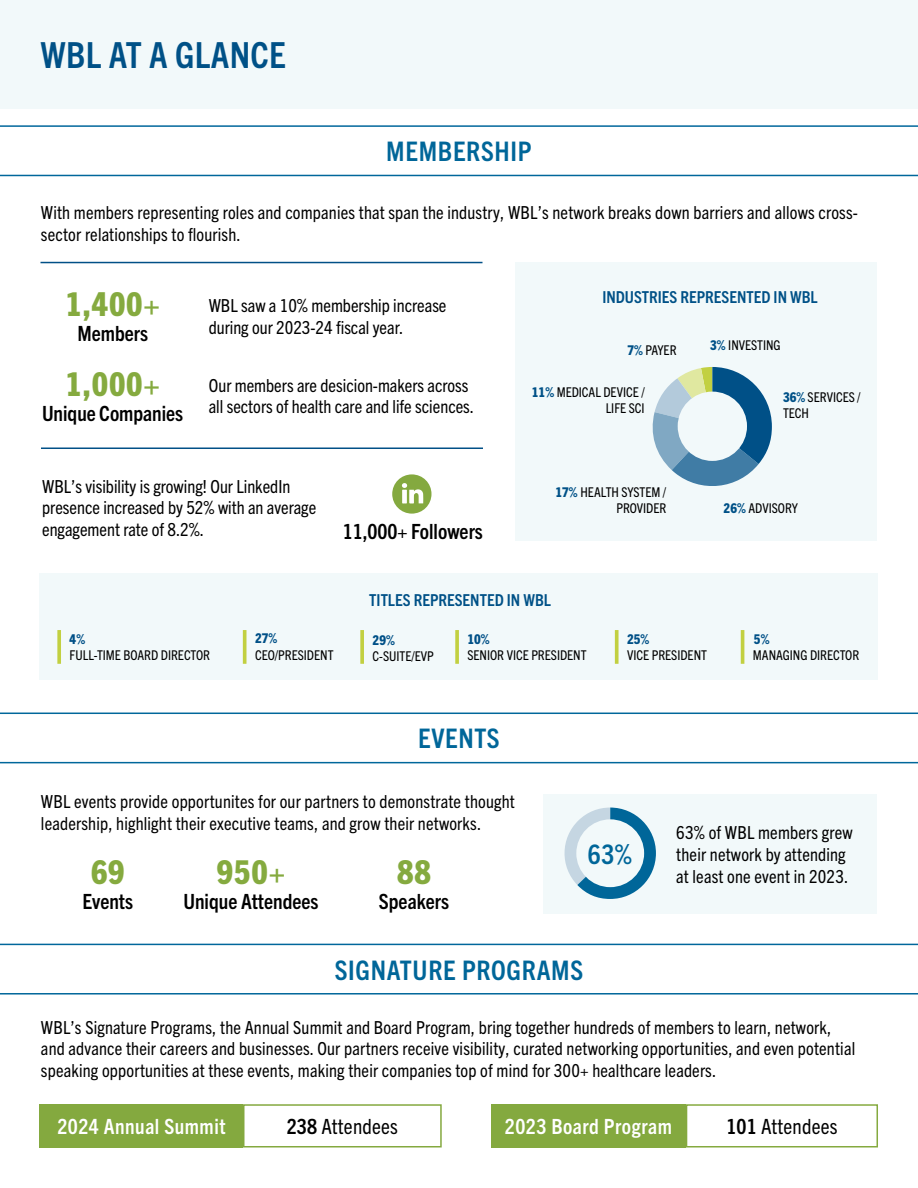
<style>
.page{position:relative;width:918px;height:1188px;background:#fff}
.page>*{position:absolute;margin:0;border:0;box-sizing:border-box;transform-origin:0 0}
.t1{font:700 condensed 36px "Trade Gothic Next LT Pro";letter-spacing:.01em;color:#005187}
.t2{font:800 condensed 33px "Trade Gothic Next LT Pro";letter-spacing:.025em;color:#85aa3f}
.t3{font:700 condensed 27px "Trade Gothic Next LT Pro";letter-spacing:.025em;color:#069}
.t4{font:700 condensed 21px "Trade Gothic Next LT Pro";color:#000}
.t5{font:700 condensed 21px "Trade Gothic Next LT Pro";letter-spacing:.025em;color:#fff}
.t6{font:condensed 21px "Trade Gothic Next LT Pro";letter-spacing:.01em;color:#000}
.t7{font:condensed 18px/21.6px "Trade Gothic Next LT Pro";letter-spacing:.01em;color:#000}
.t8{font:700 condensed 16.5px "Trade Gothic Next LT Pro";color:#005187}
.t9{font:condensed 13.5px/16.2px "Trade Gothic Next LT Pro";color:#000;text-align:right}
.t10{font:800 condensed 13.5px "Trade Gothic Next LT Pro";color:#005087}
.s1{font-weight:800;color:#005187}
.s2{font-weight:700}
</style>
<div class="page">
<div style="left:40px;top:573px;width:838px;height:107px;background:#f2f9fa"></div>
<div style="left:515px;top:262px;width:362px;height:279px;background:#f2f9fa"></div>
<svg style="left:653px;top:367px;width:119px;height:119px"></svg>
<div style="left:678px;top:392px;width:69px;height:69px;background:#f2f9fa;border-radius:50%"></div>
<svg style="left:615px;top:630px;width:4px;height:34px"></svg>
<svg style="left:360px;top:630px;width:4px;height:34px"></svg>
<svg style="left:455px;top:630px;width:4px;height:34px"></svg>
<hr style="left:741px;top:630px;width:3px;height:34px;background:#c2d041">
<svg style="left:57px;top:630px;width:4px;height:34px"></svg>
<hr style="left:243px;top:630px;width:3px;height:34px;background:#c2d041">
<div style="left:543px;top:794px;width:334px;height:120px;background:#f2f9fa"></div>
<svg style="left:565px;top:808px;width:91px;height:91px"></svg>
<div style="left:576px;top:819px;width:68px;height:68px;background:#f2f9fa;border-radius:50%"></div>
<div style="left:40px;top:1104px;width:203px;height:44px;background:#84a93f"></div>
<div style="left:243px;top:1104px;width:199px;height:44px;border:2px solid #84a93f"></div>
<svg style="left:0;top:944px;width:918px;height:51px"></svg>
<svg style="left:0;top:713px;width:918px;height:50px"></svg>
<svg style="left:0;top:125px;width:918px;height:51px"></svg>
<div style="left:0;top:0;width:918px;height:109px;background:#f2f9fa"></div>
<div style="left:491px;top:1104px;width:194px;height:44px;background:#84a93f"></div>
<div style="left:686px;top:1104px;width:192px;height:44px;border:2px solid #85aa3f"></div>
<svg style="left:392px;top:474px;width:39px;height:40px"></svg>
<hr style="left:40px;top:262px;width:443px;height:1px;background:#015087">
<hr style="left:41px;top:448px;width:442px;height:1px;background:#015087">
<h1 class="t1" style="left:40px;top:31px;width:247px">WBL AT A GLANCE</h1>
<h3 class="t3" style="left:386px;top:133px;width:147px">MEMBERSHIP</h3>
<p class="t7" style="left:41px;top:200px;width:819px">With members representing roles and companies that span the industry, WBL’s network breaks down barriers and allows cross&shy;sector relationships to flourish.</p>
<h2 class="t2" style="left:65px;top:281px;width:96px">1,400+</h2>
<p class="t4" style="left:77px;top:319px;width:72px">Members</p>
<h2 class="t2" style="left:65px;top:361px;width:96px">1,000+</h2>
<p class="t4" style="left:42px;top:399px;width:143px">Unique Companies</p>
<p class="t7" style="left:209px;top:294px;width:239px">WBL saw a 10% membership increase during our 2023-24 fiscal year.</p>
<p class="t7" style="left:209px;top:373px;width:267px">Our members are desicion-makers across all sectors of health care and life sciences.</p>
<p class="t7" style="left:42px;top:474px;width:276px">WBL’s visibility is growing! Our LinkedIn presence increased by 52% with an average engagement rate of 8.2%.</p>
<p class="t4" style="left:343px;top:517px;width:142px">11,000+ Followers</p>
<p class="t8" style="left:602px;top:286px;width:217px">INDUSTRIES REPRESENTED IN WBL</p>
<p class="t9" style="left:627px;top:341px;width:51px"><span class="s1">7%</span> PAYER</p>
<p class="t9" style="left:710px;top:336px;width:72px"><span class="s1">3%</span> INVESTING</p>
<p class="t9" style="left:532px;top:383px;width:114px"><span class="s1">11%</span> MEDICAL DEVICE /<br>LIFE SCI</p>
<p class="t9" style="left:556px;top:483px;width:112px"><span class="s1">17%</span> HEALTH SYSTEM /<br>PROVIDER</p>
<p class="t9" style="left:783px;top:388px;width:79px;text-align:left"><span class="s1">36%</span> SERVICES /<br>TECH</p>
<p class="t9" style="left:724px;top:499px;width:76px"><span class="s1">26%</span> ADVISORY</p>
<p class="t10" style="left:70px;top:630px;width:17px">4%</p>
<p class="t9" style="left:70px;top:646px;width:142px">FULL-TIME BOARD DIRECTOR</p>
<p class="t10" style="left:255px;top:629px;width:24px">27%</p>
<p class="t9" style="left:255px;top:646px;width:80px">CEO/PRESIDENT</p>
<p class="t8" style="left:369px;top:589px;width:183px">TITLES REPRESENTED IN WBL</p>
<p class="t10" style="left:373px;top:631px;width:24px">29%</p>
<p class="t9" style="left:373px;top:647px;width:63px">C-SUITE/EVP</p>
<p class="t10" style="left:467px;top:629px;width:24px">10%</p>
<p class="t9" style="left:467px;top:646px;width:121px">SENIOR VICE PRESIDENT</p>
<h3 class="t3" style="left:418px;top:720px;width:83px">EVENTS</h3>
<p class="t10" style="left:627px;top:629px;width:24px">25%</p>
<p class="t9" style="left:627px;top:646px;width:81px">VICE PRESIDENT</p>
<p class="t10" style="left:754px;top:629px;width:17px">5%</p>
<p class="t9" style="left:753px;top:646px;width:108px">MANAGING DIRECTOR</p>
<p class="t7" style="left:41px;top:790px;width:475px">WBL events provide opportunites for our partners to demonstrate thought leadership, highlight their executive teams, and grow their networks.</p>
<h2 class="t2" style="left:91px;top:850px;width:35px">69</h2>
<p class="t4" style="left:83px;top:887px;width:52px">Events</p>
<h2 class="t2" style="left:217px;top:850px;width:70px">950+</h2>
<p class="t4" style="left:184px;top:887px;width:136px">Unique Attendees</p>
<h2 class="t2" style="left:397px;top:850px;width:35px">88</h2>
<p class="t4" style="left:379px;top:887px;width:72px">Speakers</p>
<h3 class="t3" style="left:588px;top:835px;width:46px">63%</h3>
<h3 class="t3" style="left:335px;top:951px;width:250px">SIGNATURE PROGRAMS</h3>
<p class="t7" style="left:676px;top:821px;width:178px">63% of WBL members grew their network by attending at least one event in 2023.</p>
<p class="t7" style="left:41px;top:1015px;width:816px">WBL’s Signature Programs, the Annual Summit and Board Program, bring together hundreds of members to learn, network, and advance their careers and businesses. Our partners receive visibility, curated networking opportunities, and even potential speaking opportunities at these events, making their companies top of mind for 300+ healthcare leaders.</p>
<p class="t5" style="left:57px;top:1112px;width:170px">2024 Annual Summit</p>
<p class="t6" style="left:287px;top:1112px;width:113px"><span class="s2">238</span> Attendees</p>
<p class="t5" style="left:505px;top:1112px;width:169px">2023 Board Program</p>
<p class="t6" style="left:726px;top:1112px;width:113px"><span class="s2">101</span> Attendees</p>
</div>
